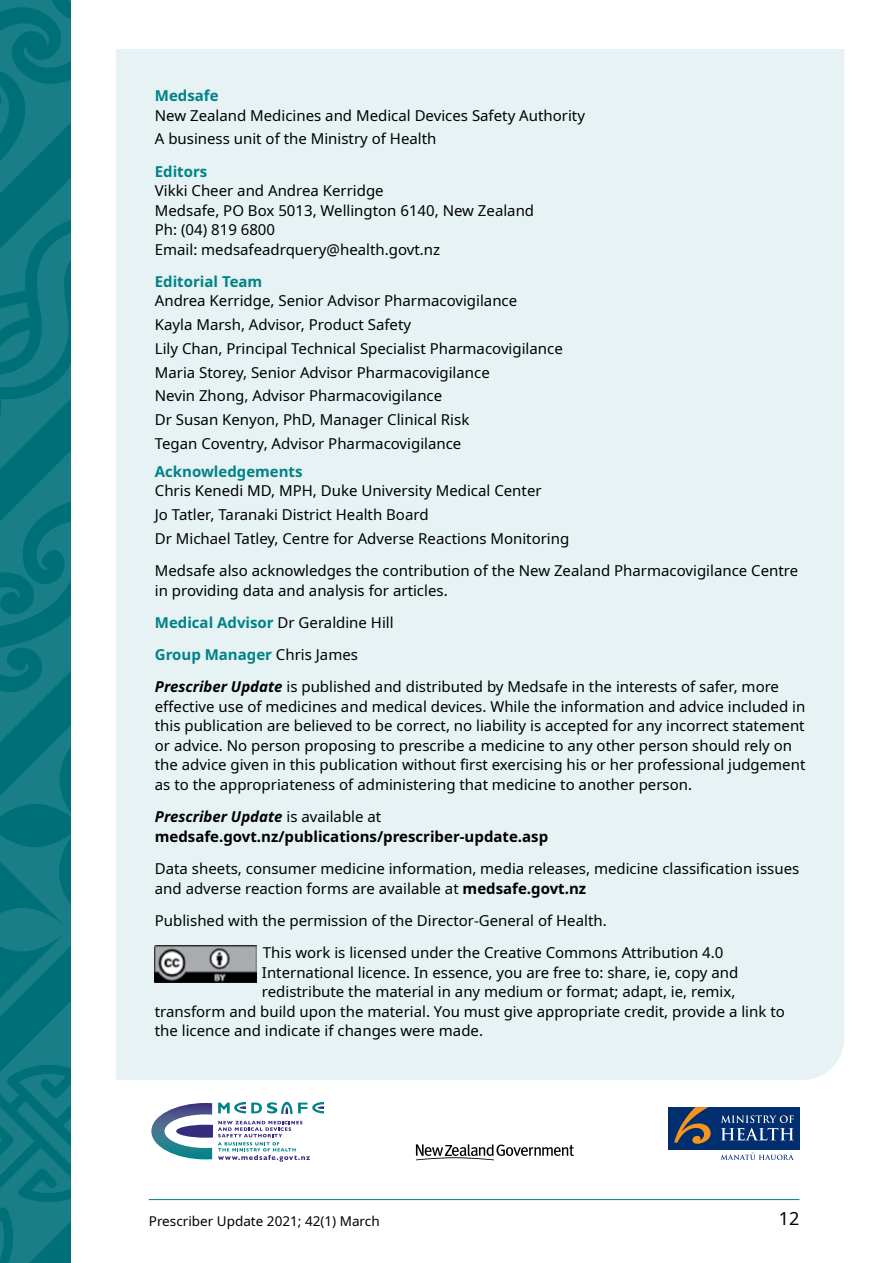
<style>
.page{position:relative;width:893px;height:1263px;background:#fff}
.page>*{position:absolute;margin:0;border:0;box-sizing:border-box;transform-origin:0 0}
.t1{font:18px "Noto Sans";color:#000}
.Body_text{font:15px/19.5px "Noto Sans";color:#000}
.Body_text-2{font:700 15px/19.5px "Noto Sans";color:#000}
.Body_text-3{font:700 15px "Noto Sans";color:#008287}
.t2{font:13.5px "Noto Sans";color:#000}
.s1{font-weight:700;color:#008287}
.s2{font-weight:400;color:#000}
.s3{font-weight:700;font-style:italic}
.s4{font-style:italic}
.s5{font-weight:400}
.s6{font-weight:700}
</style>
<div class="page">
<hr style="left:149px;top:1199px;width:650px;height:1px;background:#008287">
<svg style="left:0;top:1162px;width:70px;height:101px;background:#107880"></svg>
<svg style="left:0;top:1133px;width:70px;height:29px;background:#0e777f"></svg>
<svg style="left:0;top:0;width:70px;height:1133px;background:#0d777e"></svg>
<div style="left:116px;top:49px;width:728px;height:1031px;background:#e6f2f3"></div>
<svg style="left:416px;top:1144px;width:158px;height:16px"></svg>
<img style="left:155px;top:946px;width:101px;height:36px">
<svg style="left:218px;top:1121px;width:92px;height:40px"></svg>
<svg style="left:218px;top:1102px;width:106px;height:11px"></svg>
<svg style="left:151px;top:1103px;width:61px;height:56px"></svg>
<div style="left:668px;top:1107px;width:132px;height:42px;background:#002e6e"></div>
<svg style="left:721px;top:1115px;width:73px;height:25px"></svg>
<svg style="left:721px;top:1153px;width:73px;height:7px"></svg>
<svg style="left:674px;top:1107px;width:37px;height:37px"></svg>
<p class="Body_text-3" style="left:155px;top:85px;width:65px">Medsafe</p>
<p class="Body_text" style="left:155px;top:106px;width:432px">New Zealand Medicines and Medical Devices Safety Authority</p>
<p class="Body_text" style="left:155px;top:129px;width:283px">A business unit of the Ministry of Health</p>
<p class="Body_text-3" style="left:155px;top:161px;width:54px">Editors</p>
<p class="Body_text" style="left:155px;top:181px;width:381px">Vikki Cheer and Andrea Kerridge<br>Medsafe, PO Box 5013, Wellington 6140, New Zealand</p>
<p class="Body_text" style="left:155px;top:220px;width:122px">Ph: (04) 819 6800</p>
<p class="Body_text" style="left:155px;top:240px;width:287px">Email: medsafeadrquery@health.govt.nz</p>
<p class="Body_text-3" style="left:155px;top:271px;width:109px">Editorial Team</p>
<p class="Body_text" style="left:155px;top:292px;width:364px">Andrea Kerridge, Senior Advisor Pharmacovigilance</p>
<p class="Body_text" style="left:155px;top:315px;width:258px">Kayla Marsh, Advisor, Product Safety</p>
<p class="Body_text" style="left:155px;top:339px;width:409px">Lily Chan, Principal Technical Specialist Pharmacovigilance</p>
<p class="Body_text" style="left:155px;top:363px;width:336px">Maria Storey, Senior Advisor Pharmacovigilance</p>
<p class="Body_text" style="left:155px;top:387px;width:289px">Nevin Zhong, Advisor Pharmacovigilance</p>
<p class="Body_text" style="left:155px;top:410px;width:316px">Dr Susan Kenyon, PhD, Manager Clinical Risk</p>
<p class="Body_text" style="left:155px;top:434px;width:308px">Tegan Coventry, Advisor Pharmacovigilance</p>
<p class="Body_text-3" style="left:155px;top:461px;width:149px">Acknowledgements</p>
<p class="Body_text" style="left:155px;top:482px;width:388px">Chris Kenedi MD, MPH, Duke University Medical Center</p>
<p class="Body_text" style="left:155px;top:505px;width:275px">Jo Tatler, Taranaki District Health Board</p>
<p class="Body_text" style="left:155px;top:529px;width:416px">Dr Michael Tatley, Centre for Adverse Reactions Monitoring</p>
<p class="Body_text" style="left:155px;top:561px;width:645px">Medsafe also acknowledges the contribution of the New Zealand Pharmacovigilance Centre in providing data and analysis for articles.</p>
<p class="Body_text" style="left:155px;top:613px;width:240px"><span class="s1">Medical Advisor</span> Dr Geraldine Hill</p>
<p class="Body_text-3" style="left:155px;top:644px;width:205px">Group Manager <span class="s2">Chris James</span></p>
<p class="Body_text" style="left:155px;top:678px;width:652px"><span class="s3">Prescriber Update</span> is published and distributed by Medsafe in the interests of safer, more effective use of medicines and medical devices. While the information and advice included in this publication are believed to be correct, no liability is accepted for any incorrect statement or advice. No person proposing to prescribe a medicine to any other person should rely on the advice given in this publication without first exercising his or her professional judgement as to the appropriateness of administering that medicine to another person.</p>
<p class="Body_text-2" style="left:155px;top:807px;width:395px"><span class="s4">Prescriber Update</span> <span class="s5">is available at </span>medsafe.govt.nz/publications/prescriber-update.asp</p>
<p class="Body_text" style="left:155px;top:859px;width:646px">Data sheets, consumer medicine information, media releases, medicine classification issues and adverse reaction forms are available at <span class="s6">medsafe.govt.nz</span></p>
<p class="Body_text" style="left:155px;top:911px;width:453px">Published with the permission of the Director-General of Health.</p>
<p class="Body_text" style="left:263px;top:943px;width:462px">This work is licensed under the Creative Commons Attribution 4.0</p>
<p class="Body_text" style="left:262px;top:963px;width:478px">International licence. In essence, you are free to: share, ie, copy and</p>
<p class="Body_text" style="left:262px;top:982px;width:475px">redistribute the material in any medium or format; adapt, ie, remix,</p>
<p class="Body_text" style="left:155px;top:1002px;width:631px">transform and build upon the material. You must give appropriate credit, provide a link to</p>
<p class="Body_text" style="left:155px;top:1021px;width:330px">the licence and indicate if changes were made.</p>
<p class="t2" style="left:149px;top:1212px;width:232px">Prescriber Update 2021; 42(1) March</p>
<p class="t1" style="left:779px;top:1206px;width:22px">12</p>
</div>
